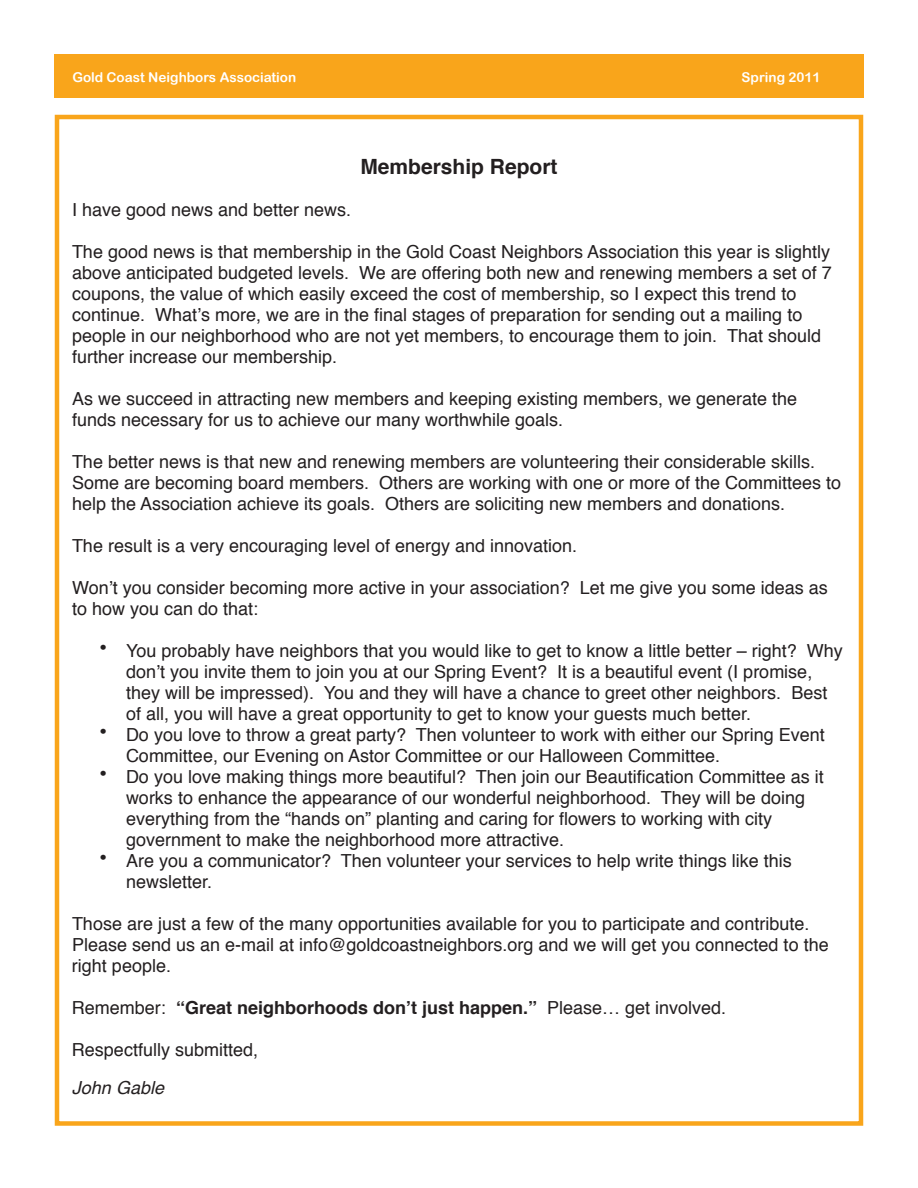
<style>
.page{position:relative;width:918px;height:1188px;background:#fff}
.page>*{position:absolute;margin:0;border:0;box-sizing:border-box;transform-origin:0 0}
.t1{font:700 21px "Helvetica";color:#231f20}
.t2{font:18px/21px "Helvetica";color:#231f20}
.t3{font:700 18px "Helvetica";color:#231f20}
.t4{font:13.5px "Arial Rounded MT Bold";color:#fff}
.s1{font-weight:400}
.s2{font-style:italic}
</style>
<div class="page">
<div style="left:54px;top:54px;width:810px;height:43px;background:#f9a51b"></div>
<div style="left:55px;top:115px;width:808px;height:1011px;border:4px solid #f9a51b"></div>
<p class="t4" style="left:72px;top:70px;width:225px">Gold Coast Neighbors Association</p>
<p class="t4" style="left:742px;top:70px;width:81px">Spring 2011</p>
<p class="t1" style="left:360px;top:150px;width:199px">Membership Report</p>
<p class="t2" style="left:72px;top:200px;width:281px">I have good news and better news.</p>
<p class="t2" style="left:72px;top:242px;width:761px">The good news is that membership in the Gold Coast Neighbors Association this year is slightly above anticipated budgeted levels. We are offering both new and renewing members a set of 7 coupons, the value of which easily exceed the cost of membership, so I expect this trend to continue. Whatʼs more, we are in the final stages of preparation for sending out a mailing to people in our neighborhood who are not yet members, to encourage them to join. That should further increase our membership.</p>
<p class="t2" style="left:72px;top:389px;width:727px">As we succeed in attracting new members and keeping existing members, we generate the funds necessary for us to achieve our many worthwhile goals.</p>
<p class="t2" style="left:72px;top:452px;width:771px">The better news is that new and renewing members are volunteering their considerable skills.<br>Some are becoming board members. Others are working with one or more of the Committees to help the Association achieve its goals. Others are soliciting new members and donations.</p>
<p class="t2" style="left:72px;top:536px;width:507px">The result is a very encouraging level of energy and innovation.</p>
<p class="t2" style="left:72px;top:578px;width:757px">Wonʼt you consider becoming more active in your association? Let me give you some ideas as to how you can do that:</p>
<p class="t2" style="left:126px;top:641px;width:718px;text-indent:-27px">• You probably have neighbors that you would like to get to know a little better – right? Why donʼt you invite them to join you at our Spring Event? It is a beautiful event (I promise, they will be impressed). You and they will have a chance to greet other neighbors. Best of all, you will have a great opportunity to get to know your guests much better.</p>
<p class="t2" style="left:126px;top:725px;width:700px;text-indent:-27px">• Do you love to throw a great party? Then volunteer to work with either our Spring Event<br>Committee, our Evening on Astor Committee or our Halloween Committee.</p>
<p class="t2" style="left:126px;top:767px;width:699px;text-indent:-27px">• Do you love making things more beautiful? Then join our Beautification Committee as it works to enhance the appearance of our wonderful neighborhood. They will be doing everything from the “hands on” planting and caring for flowers to working with city government to make the neighborhood more attractive.</p>
<p class="t2" style="left:126px;top:851px;width:667px;text-indent:-27px">• Are you a communicator? Then volunteer your services to help write things like this newsletter.</p>
<p class="t2" style="left:72px;top:914px;width:758px">Those are just a few of the many opportunities available for you to participate and contribute.<br>Please send us an e-mail at info@goldcoastneighbors.org and we will get you connected to the right people.</p>
<p class="t3" style="left:72px;top:993px;width:656px"><span class="s1">Remember:</span> “Great neighborhoods donʼt just happen.” <span class="s1">Please… get involved.</span></p>
<p class="t2" style="left:72px;top:1032px;width:188px;line-height:37.5px">Respectfully submitted,<br><span class="s2">John Gable</span></p>
</div>
